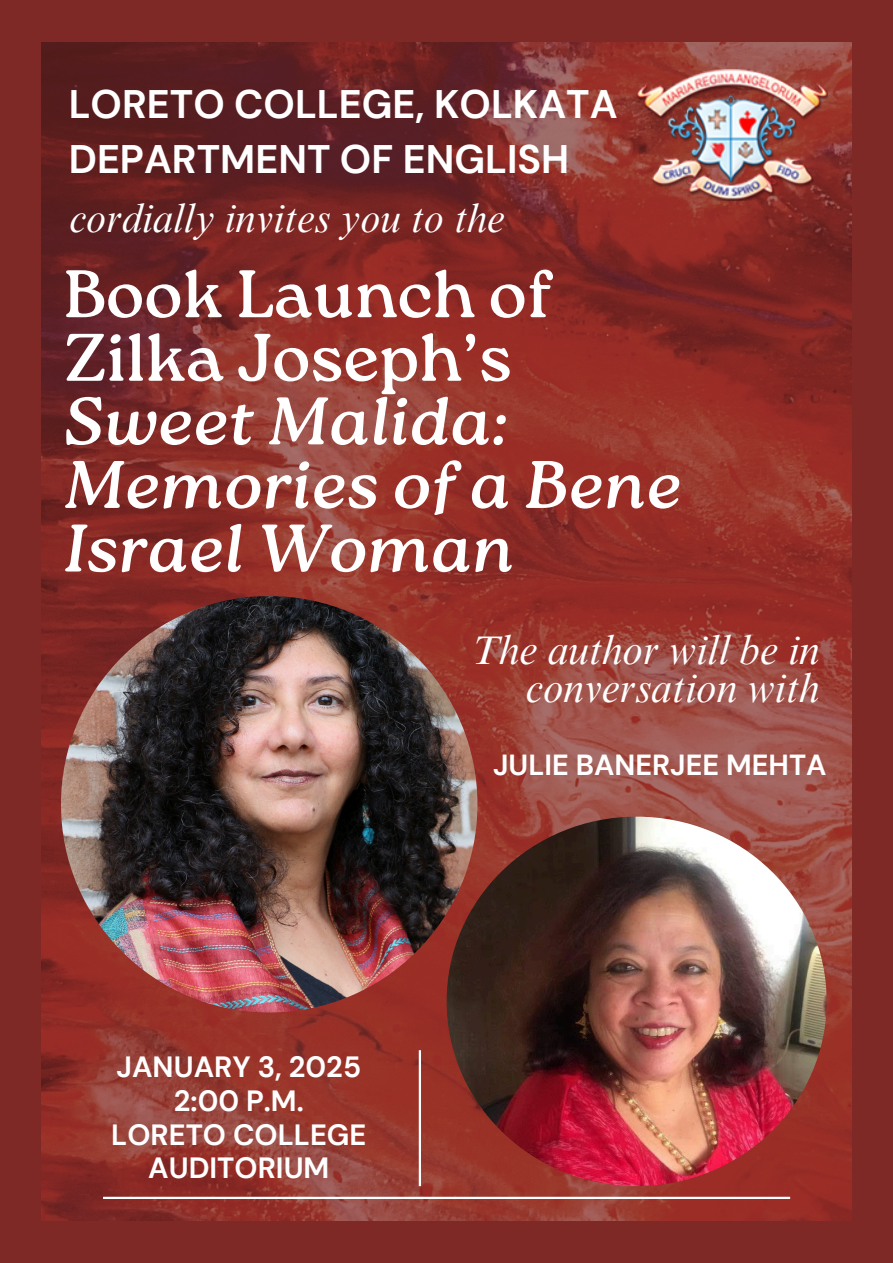
<style>
.page{position:relative;width:893px;height:1263px;background:#7f2926}
.page>*{position:absolute;margin:0;border:0;box-sizing:border-box;transform-origin:0 0}
.t1{font:italic 67.05px/63.6px "Roca One";color:#fff}
.t2{font:italic 40.8px/38.2px "Times NRMT Pro";color:#fff;text-align:right}
.t3{font:italic 40.12px "Times NRMT Pro";color:#fff}
.t4{font:700 39.75px/55.1px "DM Sans";color:#fff}
.t5{font:700 29.25px/33.8px "DM Sans";color:#fff;text-align:center}
.t6{font:700 29.03px "DM Sans";color:#fff}
.s1{font-style:normal}
</style>
<div class="page">
<img style="left:42px;top:43px;width:810px;height:1177px">
<hr style="left:419px;top:1050px;width:2px;height:136px;background:#fff">
<hr style="left:103px;top:1197px;width:687px;height:2px;background:#fff">
<img style="left:61px;top:596px;width:416px;height:416px;border-radius:50%">
<img style="left:446px;top:817px;width:380px;height:369px;border-radius:50%">
<img style="left:636px;top:70px;width:192px;height:130px">
<h3 class="t4" style="left:69px;top:77px;width:550px">LORETO COLLEGE, KOLKATA<br>DEPARTMENT OF ENGLISH</h3>
<h2 class="t3" style="left:69px;top:204px;width:437px">cordially invites you to the</h2>
<p class="t1" style="left:64px;top:262px;width:620px"><span class="s1">Book Launch of<br>Zilka Joseph’s<br></span>Sweet Malida:<br>Memories of a Bene<br>Israel Woman</p>
<p class="t2" style="left:472px;top:636px;width:349px">The author will be in conversation with</p>
<h1 class="t5" style="left:117px;top:1050px;width:246px">JANUARY 3, 2025</h1>
<p class="t5" style="left:174px;top:1084px;width:131px">2:00 P.M.</p>
<h3 class="t5" style="left:111px;top:1118px;width:257px">LORETO COLLEGE<br>AUDITORIUM</h3>
<p class="t6" style="left:493px;top:746px;width:335px">JULIE BANERJEE MEHTA</p>
</div>
